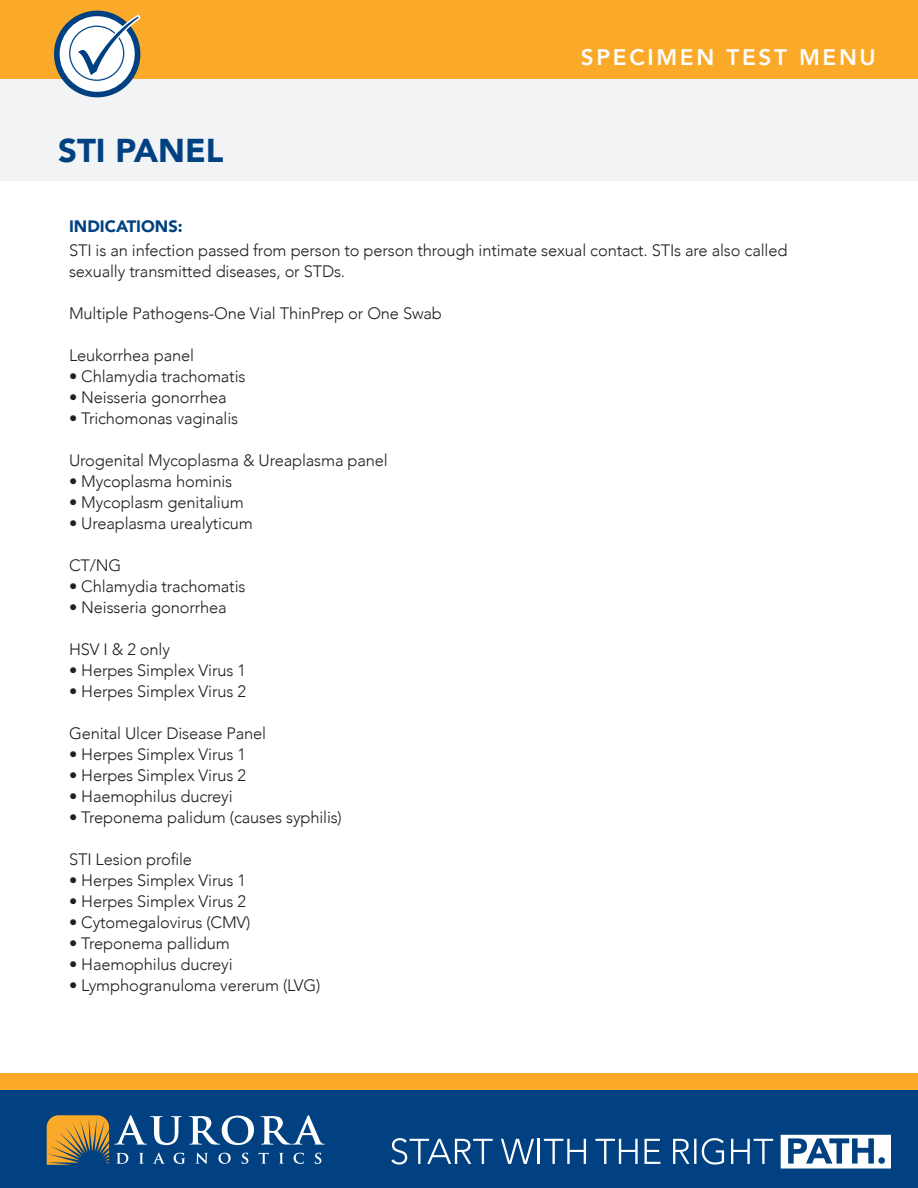
<style>
.page{position:relative;width:918px;height:1188px;background:#fff}
.page>*{position:absolute;margin:0;border:0;box-sizing:border-box;transform-origin:0 0}
.t1{font:900 33px "Avenir";color:#014181}
.t2{font:800 22.5px "Avenir";letter-spacing:.12em;color:#fff}
.t3{font:300 16.5px/21px "Avenir";letter-spacing:-.01em;color:#231f20}
.t4{font:900 16.5px "Avenir";color:#014181}
</style>
<div class="page">
<div style="left:0;top:78px;width:918px;height:102px;background:#f2f3f4"></div>
<div style="left:0;top:0;width:918px;height:78px;background:#faa928"></div>
<div style="left:54px;top:11px;width:86px;height:86px;background:#014181;border-radius:50%"></div>
<div style="left:60px;top:16px;width:75px;height:76px;background:#fff;border-radius:50%"></div>
<svg style="left:73px;top:13px;width:69px;height:67px"></svg>
<div style="left:0;top:1074px;width:918px;height:17px;background:#faa928"></div>
<div style="left:0;top:1091px;width:918px;height:97px;background:#014181"></div>
<svg style="left:673px;top:1138px;width:51px;height:27px"></svg>
<svg style="left:731px;top:1139px;width:42px;height:25px"></svg>
<svg style="left:645px;top:1139px;width:15px;height:25px"></svg>
<svg style="left:595px;top:1139px;width:43px;height:25px"></svg>
<svg style="left:544px;top:1139px;width:42px;height:25px"></svg>
<hr style="left:538px;top:1139px;width:2px;height:25px;background:#fff">
<svg style="left:501px;top:1139px;width:33px;height:25px"></svg>
<svg style="left:391px;top:1138px;width:102px;height:27px"></svg>
<svg style="left:781px;top:1135px;width:110px;height:34px"></svg>
<svg style="left:47px;top:1115px;width:278px;height:50px"></svg>
<h1 class="t1" style="left:58px;top:122px;width:167px">STI PANEL</h1>
<p class="t2" style="left:581px;top:40px;width:297px">SPECIMEN TEST MENU</p>
<h2 class="t4" style="left:69px;top:212px;width:115px">INDICATIONS:</h2>
<p class="t3" style="left:69px;top:240px;width:720px">STI is an infection passed from person to person through intimate sexual contact. STIs are also called sexually transmitted diseases, or STDs.</p>
<p class="t3" style="left:69px;top:303px;width:374px">Multiple Pathogens-One Vial ThinPrep or One Swab</p>
<p class="t3" style="left:69px;top:344px;width:127px">Leukorrhea panel</p>
<p class="t3" style="left:69px;top:366px;width:178px">• Chlamydia trachomatis</p>
<p class="t3" style="left:69px;top:387px;width:159px">• Neisseria gonorrhea</p>
<p class="t3" style="left:69px;top:408px;width:171px">• Trichomonas vaginalis</p>
<p class="t3" style="left:69px;top:450px;width:320px">Urogenital Mycoplasma &amp; Ureaplasma panel</p>
<p class="t3" style="left:69px;top:471px;width:165px">• Mycoplasma hominis</p>
<p class="t3" style="left:69px;top:492px;width:176px">• Mycoplasm genitalium</p>
<p class="t3" style="left:69px;top:513px;width:185px">• Ureaplasma urealyticum</p>
<p class="t3" style="left:69px;top:555px;width:54px">CT/NG</p>
<p class="t3" style="left:69px;top:576px;width:178px">• Chlamydia trachomatis</p>
<p class="t3" style="left:69px;top:597px;width:159px">• Neisseria gonorrhea</p>
<p class="t3" style="left:69px;top:639px;width:102px">HSV I &amp; 2 only</p>
<p class="t3" style="left:69px;top:660px;width:178px">• Herpes Simplex Virus 1</p>
<p class="t3" style="left:69px;top:681px;width:178px">• Herpes Simplex Virus 2</p>
<p class="t3" style="left:69px;top:723px;width:199px">Genital Ulcer Disease Panel</p>
<p class="t3" style="left:69px;top:744px;width:178px">• Herpes Simplex Virus 1</p>
<p class="t3" style="left:69px;top:765px;width:178px">• Herpes Simplex Virus 2</p>
<p class="t3" style="left:69px;top:786px;width:165px">• Haemophilus ducreyi</p>
<p class="t3" style="left:69px;top:807px;width:274px">• Treponema palidum (causes syphilis)</p>
<p class="t3" style="left:69px;top:849px;width:125px">STI Lesion profile</p>
<p class="t3" style="left:69px;top:870px;width:178px">• Herpes Simplex Virus 1</p>
<p class="t3" style="left:69px;top:891px;width:178px">• Herpes Simplex Virus 2</p>
<p class="t3" style="left:69px;top:912px;width:183px">• Cytomegalovirus (CMV)</p>
<p class="t3" style="left:69px;top:933px;width:162px">• Treponema pallidum</p>
<p class="t3" style="left:69px;top:954px;width:165px">• Haemophilus ducreyi</p>
<p class="t3" style="left:69px;top:975px;width:253px">• Lymphogranuloma vererum (LVG)</p>
</div>
